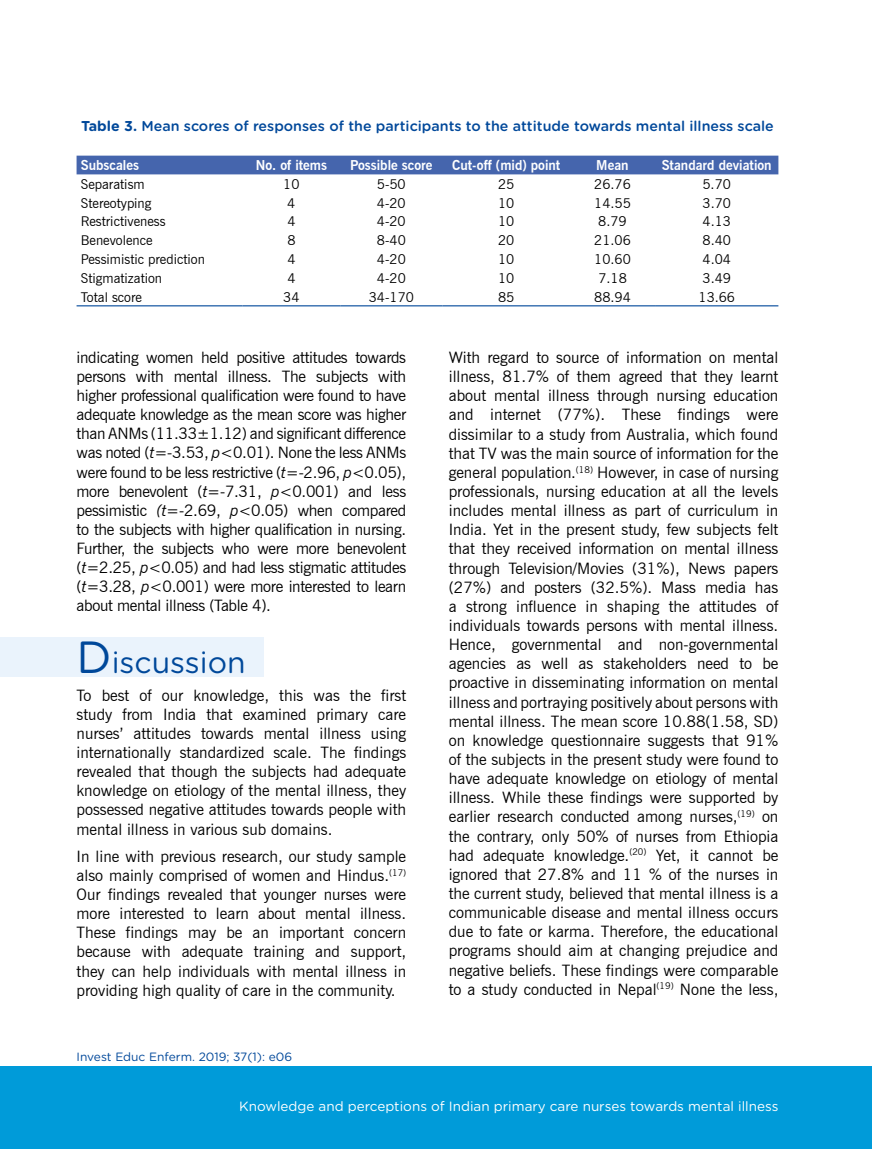
<style>
.page{position:relative;width:872px;height:1149px;background:#fff}
.page>*{position:absolute;margin:0;border:0;box-sizing:border-box;transform-origin:0 0}
.t1{font:30px "Gotham Rounded";color:#00489a}
.t2{font:15.75px/19px "News Gothic BT";color:#000;text-align:justify}
.t3{font:500 14.25px "Gotham Rounded";color:#00489a}
.t4{font:13.5px "News Gothic BT";color:#000}
.t5{font:700 13.5px "News Gothic BT";color:#fff}
.t6{font:13.5px "Gotham Rounded";color:#fff}
.t7{font:12px "Gotham Rounded";color:#00489a}
.s1{font-weight:700}
.s2{font-style:italic}
.s3{font-size:45px}
</style>
<div class="page">
<div style="left:0;top:1065px;width:871px;height:83px;background:#009bd9"></div>
<div style="left:0;top:637px;width:264px;height:39px;background:#eaf3fc"></div>
<div style="left:77px;top:156px;width:701px;height:18px;background:#4565ad"></div>
<hr style="left:77px;top:305px;width:165px;height:1px;background:#00489a">
<hr style="left:242px;top:305px;width:98px;height:1px;background:#00489a">
<hr style="left:340px;top:305px;width:102px;height:1px;background:#00489a">
<hr style="left:442px;top:305px;width:128px;height:1px;background:#00489a">
<hr style="left:570px;top:305px;width:85px;height:1px;background:#00489a">
<hr style="left:655px;top:305px;width:123px;height:1px;background:#00489a">
<p class="t3" style="left:81px;top:115px;width:694px"><span class="s1">Table 3.</span> Mean scores of responses of the participants to the attitude towards mental illness scale</p>
<p class="t5" style="left:81px;top:157px;width:60px">Subscales</p>
<p class="t5" style="left:256px;top:157px;width:73px">No. of items</p>
<p class="t5" style="left:350px;top:157px;width:84px">Possible score</p>
<p class="t5" style="left:452px;top:157px;width:110px">Cut-off (mid) point</p>
<p class="t5" style="left:596px;top:157px;width:34px">Mean</p>
<p class="t5" style="left:661px;top:157px;width:111px">Standard deviation</p>
<p class="t4" style="left:81px;top:176px;width:65px">Separatism</p>
<p class="t4" style="left:283px;top:176px;width:18px">10</p>
<p class="t4" style="left:377px;top:176px;width:30px">5-50</p>
<p class="t4" style="left:498px;top:176px;width:18px">25</p>
<p class="t4" style="left:594px;top:176px;width:38px">26.76</p>
<p class="t4" style="left:702px;top:176px;width:30px">5.70</p>
<p class="t4" style="left:81px;top:195px;width:72px">Stereotyping</p>
<p class="t4" style="left:287px;top:195px;width:10px">4</p>
<p class="t4" style="left:377px;top:195px;width:30px">4-20</p>
<p class="t4" style="left:498px;top:195px;width:18px">10</p>
<p class="t4" style="left:594px;top:195px;width:38px">14.55</p>
<p class="t4" style="left:702px;top:195px;width:30px">3.70</p>
<p class="t4" style="left:81px;top:213px;width:86px">Restrictiveness</p>
<p class="t4" style="left:287px;top:213px;width:10px">4</p>
<p class="t4" style="left:377px;top:213px;width:30px">4-20</p>
<p class="t4" style="left:498px;top:213px;width:18px">10</p>
<p class="t4" style="left:598px;top:213px;width:30px">8.79</p>
<p class="t4" style="left:702px;top:213px;width:30px">4.13</p>
<p class="t4" style="left:81px;top:232px;width:73px">Benevolence</p>
<p class="t4" style="left:287px;top:232px;width:10px">8</p>
<p class="t4" style="left:377px;top:232px;width:30px">8-40</p>
<p class="t4" style="left:498px;top:232px;width:18px">20</p>
<p class="t4" style="left:594px;top:232px;width:38px">21.06</p>
<p class="t4" style="left:702px;top:232px;width:30px">8.40</p>
<p class="t4" style="left:81px;top:251px;width:126px">Pessimistic prediction</p>
<p class="t4" style="left:287px;top:251px;width:10px">4</p>
<p class="t4" style="left:377px;top:251px;width:30px">4-20</p>
<p class="t4" style="left:498px;top:251px;width:18px">10</p>
<p class="t4" style="left:594px;top:251px;width:38px">10.60</p>
<p class="t4" style="left:702px;top:251px;width:30px">4.04</p>
<p class="t4" style="left:81px;top:270px;width:83px">Stigmatization</p>
<p class="t4" style="left:287px;top:270px;width:10px">4</p>
<p class="t4" style="left:377px;top:270px;width:30px">4-20</p>
<p class="t4" style="left:498px;top:270px;width:18px">10</p>
<p class="t4" style="left:598px;top:270px;width:30px">7.18</p>
<p class="t4" style="left:702px;top:270px;width:30px">3.49</p>
<p class="t4" style="left:81px;top:288px;width:63px">Total score</p>
<p class="t4" style="left:283px;top:288px;width:18px">34</p>
<p class="t4" style="left:369px;top:288px;width:47px">34-170</p>
<p class="t4" style="left:498px;top:288px;width:18px">85</p>
<p class="t4" style="left:594px;top:288px;width:38px">88.94</p>
<p class="t4" style="left:698px;top:288px;width:38px">13.66</p>
<p class="t2" style="left:77px;top:348px;width:331px">indicating women held positive attitudes towards persons with mental illness. The subjects with higher professional qualification were found to have adequate knowledge as the mean score was higher than ANMs (11.33±1.12) and significant difference was noted (<span class="s2">t</span>=-3.53, <span class="s2">p</span>&lt;0.01). None the less ANMs were found to be less restrictive (<span class="s2">t</span>=-2.96, <span class="s2">p</span>&lt;0.05), more benevolent (<span class="s2">t</span>=-7.31, <span class="s2">p</span>&lt;0.001) and less pessimistic <span class="s2">(t</span>=-2.69, <span class="s2">p</span>&lt;0.05) when compared to the subjects with higher qualification in nursing.<br>Further, the subjects who were more benevolent (<span class="s2">t</span>=2.25, <span class="s2">p</span>&lt;0.05) and had less stigmatic attitudes (<span class="s2">t</span>=3.28, <span class="s2">p</span>&lt;0.001) were more interested to learn about mental illness (Table 4).</p>
<h1 class="t1" style="left:77px;top:642px;width:170px"><span class="s3">D</span>iscussion</h1>
<p class="t2" style="left:77px;top:685px;width:331px">To best of our knowledge, this was the first study from India that examined primary care nurses’ attitudes towards mental illness using internationally standardized scale. The findings revealed that though the subjects had adequate knowledge on etiology of the mental illness, they possessed negative attitudes towards people with mental illness in various sub domains.</p>
<p class="t2" style="left:77px;top:846px;width:331px">In line with previous research, our study sample also mainly comprised of women and Hindus.<sup>(17)<br></sup>Our findings revealed that younger nurses were more interested to learn about mental illness.<br>These findings may be an important concern because with adequate training and support, they can help individuals with mental illness in providing high quality of care in the community.</p>
<p class="t2" style="left:449px;top:348px;width:331px">With regard to source of information on mental illness, 81.7% of them agreed that they learnt about mental illness through nursing education and internet (77%). These findings were dissimilar to a study from Australia, which found that TV was the main source of information for the general population.<sup>(18)</sup> However, in case of nursing professionals, nursing education at all the levels includes mental illness as part of curriculum in India. Yet in the present study, few subjects felt that they received information on mental illness through Television/Movies (31%), News papers (27%) and posters (32.5%). Mass media has a strong influence in shaping the attitudes of individuals towards persons with mental illness.<br>Hence, governmental and non-governmental agencies as well as stakeholders need to be proactive in disseminating information on mental illness and portraying positively about persons with mental illness. The mean score 10.88(1.58, SD) on knowledge questionnaire suggests that 91% of the subjects in the present study were found to have adequate knowledge on etiology of mental illness. While these findings were supported by earlier research conducted among nurses,<sup>(19)</sup> on the contrary, only 50% of nurses from Ethiopia had adequate knowledge.<sup>(20)</sup> Yet, it cannot be ignored that 27.8% and 11 % of the nurses in the current study, believed that mental illness is a communicable disease and mental illness occurs due to fate or karma. Therefore, the educational programs should aim at changing prejudice and negative beliefs. These findings were comparable to a study conducted in Nepal<sup>(19)</sup> None the less,</p>
<p class="t7" style="left:77px;top:1047px;width:217px">Invest Educ Enferm. 2019; 37(1): e06</p>
<p class="t6" style="left:239px;top:1097px;width:541px">Knowledge and perceptions of Indian primary care nurses towards mental illness</p>
</div>
